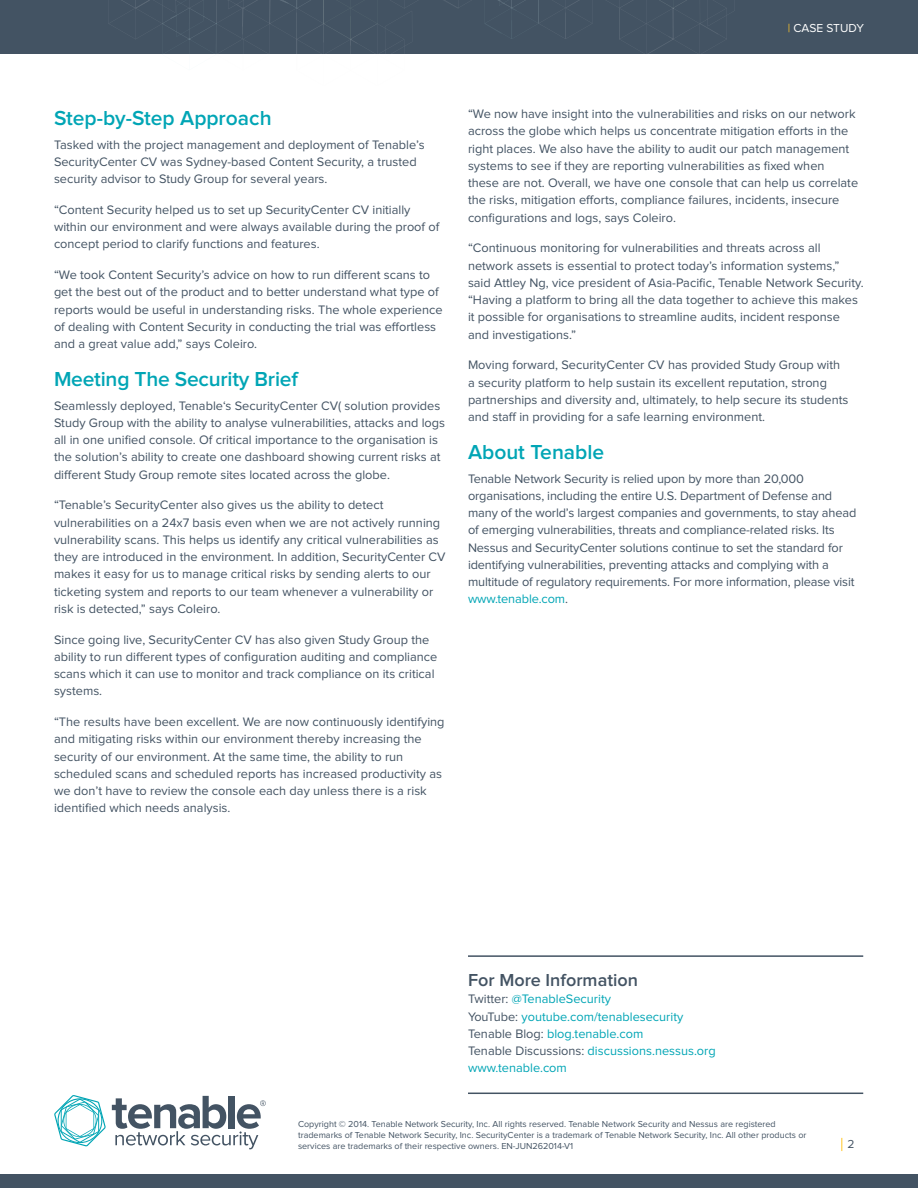
<style>
.page{position:relative;width:918px;height:1188px;background:#fff}
.page>*{position:absolute;margin:0;border:0;box-sizing:border-box;transform-origin:0 0}
.t1{font:600 21px "Proxima Nova";letter-spacing:-.01em;color:#00a5b5}
.t2{font:600 18px "Proxima Nova";color:#435363}
.t3{font:12.75px/17.2px "Proxima Nova";color:#435363}
.t4{font:12.75px/17.2px "Proxima Nova";color:#00a5b5}
.t5{font:12px "Proxima Nova";letter-spacing:-.005em;color:#fff}
.t6{font:12px "Proxima Nova";color:#435363}
.t7{font:9px/10.8px "Proxima Nova";color:#435363}
.s1{color:#ffc627}
.s2{color:#00a5b5}
.s3{color:#435363}
</style>
<div class="page">
<div style="left:0;top:0;width:918px;height:54px;background:#435363"></div>
<div style="left:0;top:1174px;width:918px;height:14px;background:#435363"></div>
<svg style="left:108px;top:0;width:619px;height:54px"></svg>
<svg style="left:841px;top:1138px;width:1px;height:13px"></svg>
<hr style="left:468px;top:1093px;width:395px;height:1px;background:#435363">
<hr style="left:468px;top:955px;width:395px;height:2px;background:#435363">
<svg style="left:54px;top:1095px;width:52px;height:52px"></svg>
<svg style="left:112px;top:1096px;width:154px;height:53px"></svg>
<p class="t5" style="left:788px;top:21px;width:78px"><span class="s1">|</span> CASE STUDY</p>
<h1 class="t1" style="left:54px;top:106px;width:219px">Step-by-Step Approach</h1>
<p class="t3" style="left:54px;top:136px;width:372px">Tasked with the project management and deployment of Tenable’s<br>SecurityCenter CV was Sydney-based Content Security, a trusted security advisor to Study Group for several years.</p>
<p class="t3" style="left:54px;top:201px;width:387px">“Content Security helped us to set up SecurityCenter CV initially within our environment and were always available during the proof of concept period to clarify functions and features.</p>
<p class="t3" style="left:54px;top:267px;width:390px">“We took Content Security’s advice on how to run different scans to get the best out of the product and to better understand what type of reports would be useful in understanding risks. The whole experience of dealing with Content Security in conducting the trial was effortless and a great value add,” says Coleiro.</p>
<h1 class="t1" style="left:54px;top:367px;width:245px">Meeting The Security Brief</h1>
<p class="t3" style="left:54px;top:397px;width:393px">Seamlessly deployed, Tenable‘s SecurityCenter CV( solution provides Study Group with the ability to analyse vulnerabilities, attacks and logs all in one unified console. Of critical importance to the organisation is the solution’s ability to create one dashboard showing current risks at different Study Group remote sites located across the globe.</p>
<p class="t3" style="left:54px;top:497px;width:393px">“Tenable’s SecurityCenter also gives us the ability to detect vulnerabilities on a 24x7 basis even when we are not actively running vulnerability scans. This helps us identify any critical vulnerabilities as they are introduced in the environment. In addition, SecurityCenter CV makes it easy for us to manage critical risks by sending alerts to our ticketing system and reports to our team whenever a vulnerability or risk is detected,” says Coleiro.</p>
<p class="t3" style="left:54px;top:631px;width:385px">Since going live, SecurityCenter CV has also given Study Group the ability to run different types of configuration auditing and compliance scans which it can use to monitor and track compliance on its critical systems.</p>
<p class="t3" style="left:54px;top:714px;width:392px">“The results have been excellent. We are now continuously identifying and mitigating risks within our environment thereby increasing the security of our environment. At the same time, the ability to run scheduled scans and scheduled reports has increased productivity as we don’t have to review the console each day unless there is a risk identified which needs analysis.</p>
<p class="t3" style="left:468px;top:106px;width:392px">“We now have insight into the vulnerabilities and risks on our network across the globe which helps us concentrate mitigation efforts in the right places. We also have the ability to audit our patch management systems to see if they are reporting vulnerabilities as fixed when these are not. Overall, we have one console that can help us correlate the risks, mitigation efforts, compliance failures, incidents, insecure configurations and logs, says Coleiro.</p>
<p class="t3" style="left:468px;top:240px;width:397px">“Continuous monitoring for vulnerabilities and threats across all network assets is essential to protect today’s information systems,” said Attley Ng, vice president of Asia-Pacific, Tenable Network Security. “Having a platform to bring all the data together to achieve this makes it possible for organisations to streamline audits, incident response and investigations.”</p>
<p class="t3" style="left:468px;top:357px;width:382px">Moving forward, SecurityCenter CV has provided Study Group with a security platform to help sustain its excellent reputation, strong partnerships and diversity and, ultimately, to help secure its students and staff in providing for a safe learning environment.</p>
<h1 class="t1" style="left:468px;top:440px;width:138px">About Tenable</h1>
<p class="t3" style="left:468px;top:470px;width:390px">Tenable Network Security is relied upon by more than 20,000 organisations, including the entire U.S. Department of Defense and many of the world’s largest companies and governments, to stay ahead of emerging vulnerabilities, threats and compliance-related risks. Its Nessus and SecurityCenter solutions continue to set the standard for identifying vulnerabilities, preventing attacks and complying with a multitude of regulatory requirements. For more information, please visit <span class="s2">www.tenable.com</span>.</p>
<h2 class="t2" style="left:468px;top:970px;width:171px">For More Information</h2>
<p class="t4" style="left:468px;top:991px;width:249px"><span class="s3">Twitter:</span> @TenableSecurity<br><span class="s3">YouTube:</span> youtube.com/tenablesecurity <span class="s3">Tenable Blog:</span> blog.tenable.com<br><span class="s3">Tenable Discussions:</span> discussions.nessus.org www.tenable.com</p>
<p class="t7" style="left:298px;top:1119px;width:510px">Copyright © 2014. Tenable Network Security, Inc. All rights reserved. Tenable Network Security and Nessus are registered trademarks of Tenable Network Security, Inc. SecurityCenter is a trademark of Tenable Network Security, Inc. All other products or services are trademarks of their respective owners. EN-JUN262014-V1</p>
<p class="t6" style="left:848px;top:1138px;width:9px">2</p>
</div>
